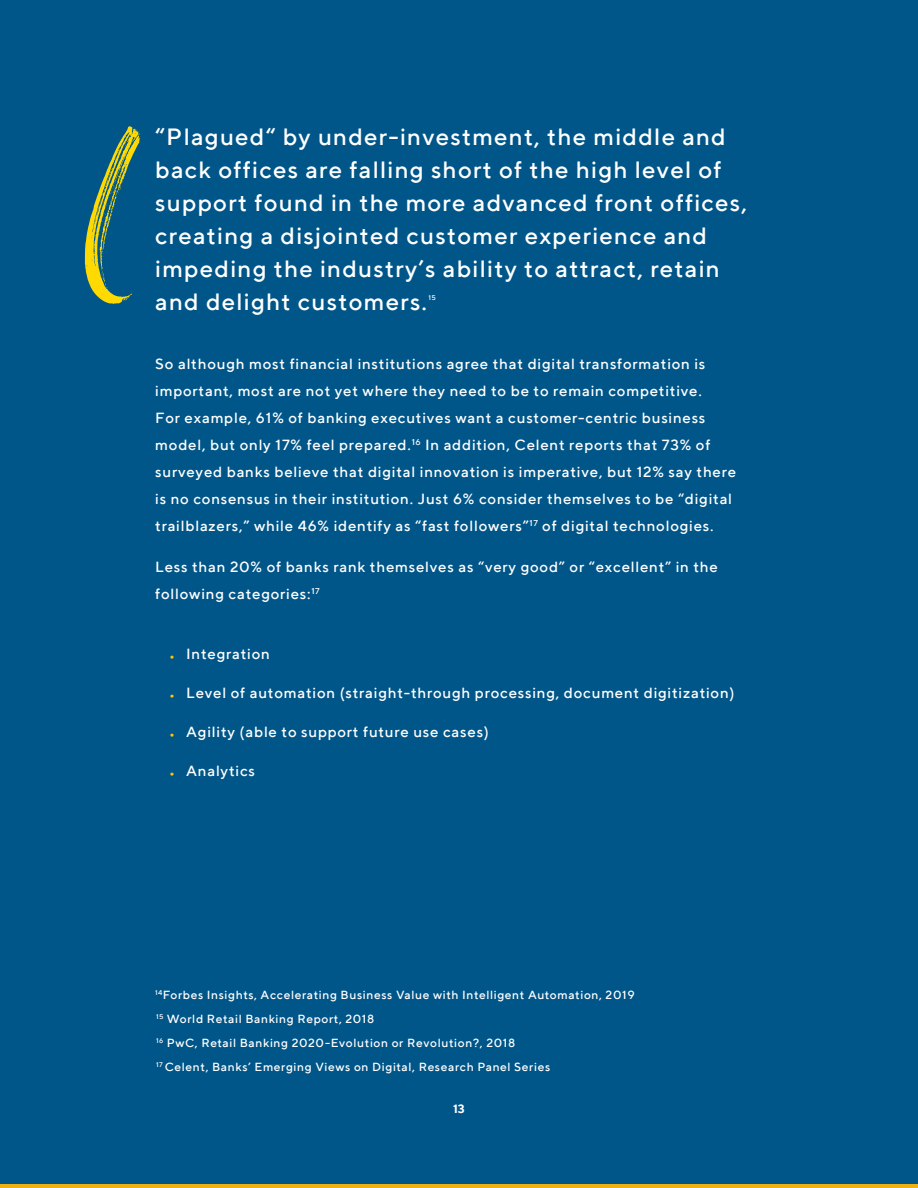
<style>
.page{position:relative;width:918px;height:1188px;background:#005689}
.page>*{position:absolute;margin:0;border:0;box-sizing:border-box;transform-origin:0 0}
.t1{font:500 24px/33px "TT Norms";letter-spacing:.05em;color:#fff}
.t2{font:500 15px/27px "TT Norms";letter-spacing:.05em;color:#fff}
.t3{font:500 12px/24.2px "TT Norms";letter-spacing:.05em;color:#fff}
.t4{font:700 12px "TT Norms";color:#fff}
.t5{font:500 7.05px "TT Norms";color:#fff}
.s1{font-weight:400;font-size:16.5px;color:#ffc600}
</style>
<div class="page">
<svg style="left:85px;top:126px;width:56px;height:178px"></svg>
<hr style="left:0;top:1184px;width:918px;height:4px;background:#eeb111">
<p class="t1" style="left:155px;top:119px;width:594px">“Plagued“ by under-investment, the middle and back offices are falling short of the high level of support found in the more advanced front offices, creating a disjointed customer experience and impeding the industry’s ability to attract, retain and delight customers.</p>
<p class="t5" style="left:428px;top:293px;width:9px">15</p>
<p class="t2" style="left:155px;top:350px;width:582px">So although most financial institutions agree that digital transformation is important, most are not yet where they need to be to remain competitive.<br>For example, 61% of banking executives want a customer-centric business model, but only 17% feel prepared.<sup>16</sup> In addition, Celent reports that 73% of surveyed banks believe that digital innovation is imperative, but 12% say there is no consensus in their institution. Just 6% consider themselves to be “digital trailblazers,” while 46% identify as “fast followers”<sup>17</sup> of digital technologies.</p>
<p class="t2" style="left:155px;top:553px;width:564px">Less than 20% of banks rank themselves as “very good” or “excellent” in the following categories:<sup>17</sup></p>
<p class="t2" style="left:169px;top:640px;width:102px"><span class="s1">•</span> Integration</p>
<p class="t2" style="left:169px;top:679px;width:567px"><span class="s1">•</span> Level of automation (straight-through processing, document digitization)</p>
<p class="t2" style="left:169px;top:718px;width:322px"><span class="s1">•</span> Agility (able to support future use cases)</p>
<p class="t2" style="left:169px;top:757px;width:88px"><span class="s1">•</span> Analytics</p>
<p class="t3" style="left:155px;top:982px;width:481px"><sup>14</sup>Forbes Insights, Accelerating Business Value with Intelligent Automation, 2019</p>
<p class="t3" style="left:156px;top:1007px;width:396px"><sup>15</sup> World Retail Banking Report, 2018<br><sup>16</sup> PwC, Retail Banking 2020-Evolution or Revolution?, 2018<br><sup>17</sup> Celent, Banks’ Emerging Views on Digital, Research Panel Series</p>
<p class="t4" style="left:453px;top:1101px;width:13px">13</p>
</div>
